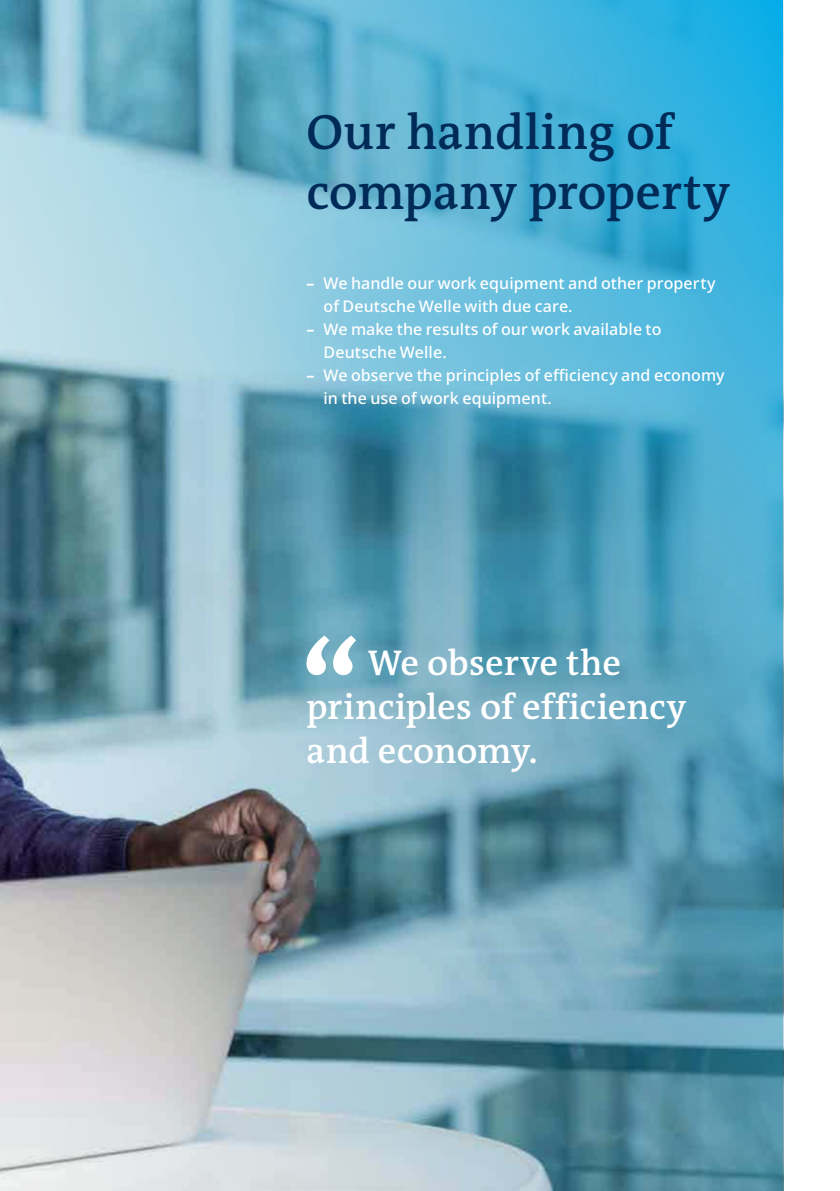
<style>
.page{position:relative;width:840px;height:1191px;background:#fff}
.page>*{position:absolute;margin:0;border:0;box-sizing:border-box;transform-origin:0 0}
.t1{font:600 50px/60px "DW The Antiqua B W6";color:#002a58}
.t2{font:600 36px/44px "DW The Antiqua B W6";letter-spacing:-.005em;color:#fff}
.t3{font:500 16px/23.2px "Noto Sans";letter-spacing:.005em;color:#fff}
.s1{font-weight:700}
</style>
<div class="page">
<img style="left:0;top:0;width:782px;height:1191px">
<svg style="left:299px;top:635px;width:57px;height:40px"></svg>
<svg style="left:220px;top:172px;width:564px;height:339px;background:#62b2cf"></svg>
<h1 class="t1" style="left:306px;top:103px;width:425px">Our handling of company property</h1>
<p class="t3" style="left:323px;top:272px;width:393px;text-indent:-17px"><span class="s1">–</span> We handle our work equipment and other property of Deutsche Welle with due care.</p>
<p class="t3" style="left:323px;top:318px;width:339px;text-indent:-17px"><span class="s1">–</span> We make the results of our work available to<br>Deutsche Welle.</p>
<p class="t3" style="left:323px;top:364px;width:402px;text-indent:-17px"><span class="s1">–</span> We observe the principles of efficiency and economy in the use of work equipment.</p>
<h2 class="t2" style="left:306px;top:641px;width:381px;text-indent:61px">We observe the principles of efficiency and economy.</h2>
</div>
